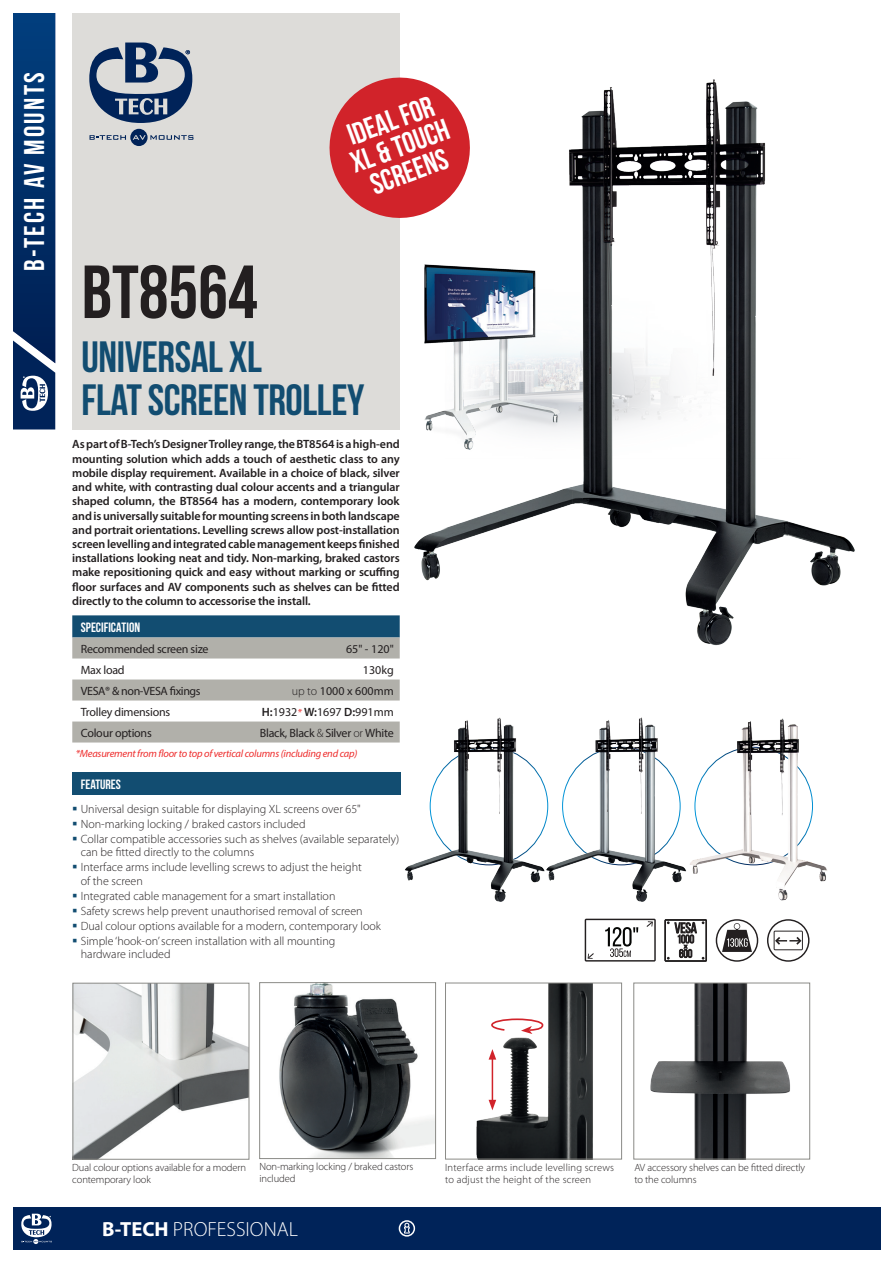
<style>
.page{position:relative;width:893px;height:1263px;background:#fff}
.page>*{position:absolute;margin:0;border:0;box-sizing:border-box;transform-origin:0 0}
.t1{font:700 75px "Bebas Neue";color:#231f20}
.t2{font:700 43.8px/42.3px "Bebas Neue";letter-spacing:-.01em;color:#124d71}
.t3{font:700 29.7px/27.2px "Bebas Neue";color:#fff;text-align:center}
.t4{font:700 28.5px "Bebas Neue";letter-spacing:.08em;color:#fff}
.t5{font:300 20.55px "Myriad Pro";color:#fff}
.t6{font:700 13.5px "Bebas Neue";color:#fff}
.t7{font:13.5px "Bebas Neue";color:#fff}
.t8{font:600 12px/14.2px "Myriad Pro";letter-spacing:-.01em;color:#231f20;text-align:justify}
.t9{font:300 12px/15px "Myriad Pro";color:#231f20}
.t10{font:12px "Myriad Pro";letter-spacing:-.02em;color:#231f20}
.t11{font:12px "Myriad Pro";color:#231f20}
.t12{font:300 10.5px/12px "Myriad Pro";letter-spacing:-.01em;color:#231f20}
.t13{font:300 10.5px/12px "Myriad Pro";letter-spacing:.02em;color:#231f20}
.t14{font:italic 10.5px "Myriad Pro";letter-spacing:-.02em;color:#ee2d2d}
.s1{font-weight:300}
.s2{font-weight:600}
.s3{font-style:italic;font-size:10.5px;color:#ee2d2d}
.s4{font-weight:700}
</style>
<div class="page">
<div style="left:72px;top:6px;width:328px;height:423px;background:#dddcd9"></div>
<svg style="left:90px;top:129px;width:103px;height:17px"></svg>
<svg style="left:89px;top:43px;width:103px;height:80px"></svg>
<svg style="left:13px;top:13px;width:42px;height:416px;background:#0c376d"></svg>
<div style="left:0;top:0;width:893px;height:13px;background:#fff"></div>
<div style="left:13px;top:1208px;width:867px;height:42px;background:#002359"></div>
<svg style="left:21px;top:1214px;width:31px;height:30px"></svg>
<svg style="left:399px;top:1220px;width:16px;height:16px"></svg>
<img style="left:414px;top:79px;width:441px;height:567px">
<svg style="left:72px;top:615px;width:328px;height:127px"></svg>
<div style="left:72px;top:772px;width:329px;height:22px;background:#124d71"></div>
<svg style="left:585px;top:919px;width:71px;height:42px"></svg>
<svg style="left:664px;top:919px;width:43px;height:43px"></svg>
<svg style="left:767px;top:919px;width:42px;height:43px"></svg>
<svg style="left:716px;top:919px;width:42px;height:43px"></svg>
<img style="left:75px;top:985px;width:172px;height:172px">
<div style="left:73px;top:983px;width:176px;height:176px;border:1px solid #8b8b87"></div>
<svg style="left:329px;top:77px;width:150px;height:150px"></svg>
<img style="left:476px;top:985px;width:117px;height:172px">
<div style="left:445px;top:983px;width:177px;height:176px;border:1px solid #8b8b87"></div>
<hr style="left:492px;top:1057px;width:1px;height:45px;background:#d1232a">
<svg style="left:489px;top:1049px;width:7px;height:10px"></svg>
<svg style="left:489px;top:1100px;width:7px;height:10px"></svg>
<svg style="left:490px;top:1018px;width:54px;height:16px"></svg>
<img style="left:650px;top:985px;width:140px;height:172px">
<div style="left:634px;top:983px;width:176px;height:176px;border:1px solid #8b8b87"></div>
<img style="left:279px;top:984px;width:155px;height:173px">
<div style="left:259px;top:982px;width:177px;height:177px;border:1px solid #8b8b87"></div>
<img style="left:690px;top:718px;width:137px;height:183px">
<img style="left:545px;top:717px;width:141px;height:185px">
<img style="left:400px;top:717px;width:145px;height:185px">
<h3 class="t4" style="left:19px;top:271px;width:200px;rotate:-90deg">B-TECH AV MOUNTS</h3>
<h1 class="t1" style="left:82px;top:251px;width:177px">BT8564</h1>
<h3 class="t3" style="left:338px;top:125px;width:104px;rotate:-20deg">IDEAL FOR<br>XL &amp; TOUCH<br>SCREENS</h3>
<h2 class="t2" style="left:82px;top:335px;width:284px">UNIVERSAL XL<br>FLAT SCREEN TROLLEY</h2>
<p class="t8" style="left:72px;top:437px;width:329px">As part of B-Tech’s Designer Trolley range, the BT8564 is a high-end mounting solution which adds a touch of aesthetic class to any mobile display requirement. Available in a choice of black, silver and white, with contrasting dual colour accents and a triangular shaped column, the BT8564 has a modern, contemporary look and is universally suitable for mounting screens in both landscape and portrait orientations. Levelling screws allow post-installation screen levelling and integrated cable management keeps finished installations looking neat and tidy. Non-marking, braked castors make repositioning quick and easy without marking or scuffing floor surfaces and AV components such as shelves can be fitted directly to the column to accessorise the install.</p>
<p class="t6" style="left:81px;top:619px;width:61px">SPECIFICATION</p>
<p class="t10" style="left:81px;top:641px;width:129px">Recommended screen size</p>
<p class="t10" style="left:346px;top:641px;width:49px">65" - 120"</p>
<p class="t10" style="left:81px;top:662px;width:45px">Max load</p>
<p class="t10" style="left:363px;top:662px;width:32px">130kg</p>
<p class="t10" style="left:81px;top:683px;width:121px">VESA® &amp; non-VESA fixings</p>
<p class="t11" style="left:292px;top:683px;width:104px"><span class="s1">up to</span> 1000 x 600mm</p>
<p class="t10" style="left:81px;top:704px;width:91px">Trolley dimensions</p>
<p class="t11" style="left:262px;top:704px;width:133px"><span class="s2">H:</span>1932<span class="s3">*</span> <span class="s2">W:</span>1697 <span class="s2">D:</span>991mm</p>
<p class="t10" style="left:81px;top:725px;width:72px">Colour options</p>
<p class="t10" style="left:260px;top:725px;width:135px">Black, Black <span class="s1">&amp;</span> Silver <span class="s1">or</span> White</p>
<p class="t14" style="left:76px;top:747px;width:283px">*Measurement from floor to top of vertical columns (including end cap)</p>
<p class="t7" style="left:81px;top:776px;width:42px">FEATURES</p>
<p class="t9" style="left:81px;top:801px;width:320px">Universal design suitable for displaying XL screens over 65"<br>Non-marking locking / braked castors included<br>Collar compatible accessories such as shelves (available separately)</p>
<p class="t9" style="left:81px;top:845px;width:283px">can be fitted directly to the columns<br>Interface arms include levelling screws to adjust the height</p>
<p class="t9" style="left:81px;top:873px;width:302px">of the screen<br>Integrated cable management for a smart installation<br>Safety screws help prevent unauthorised removal of screen Dual colour options available for a modern, contemporary look Simple ‘hook-on’ screen installation with all mounting</p>
<p class="t9" style="left:81px;top:947px;width:91px">hardware included</p>
<p class="t12" style="left:259px;top:1161px;width:155px">Non-marking locking / braked castors included</p>
<p class="t12" style="left:72px;top:1161px;width:175px">Dual colour options available for a modern contemporary look</p>
<p class="t13" style="left:445px;top:1162px;width:171px">Interface arms include levelling screws to adjust the height of the screen</p>
<p class="t12" style="left:634px;top:1161px;width:172px">AV accessory shelves can be fitted directly to the columns</p>
<h3 class="t5" style="left:102px;top:1217px;width:197px"><span class="s4">B-TECH</span> PROFESSIONAL</h3>
</div>
